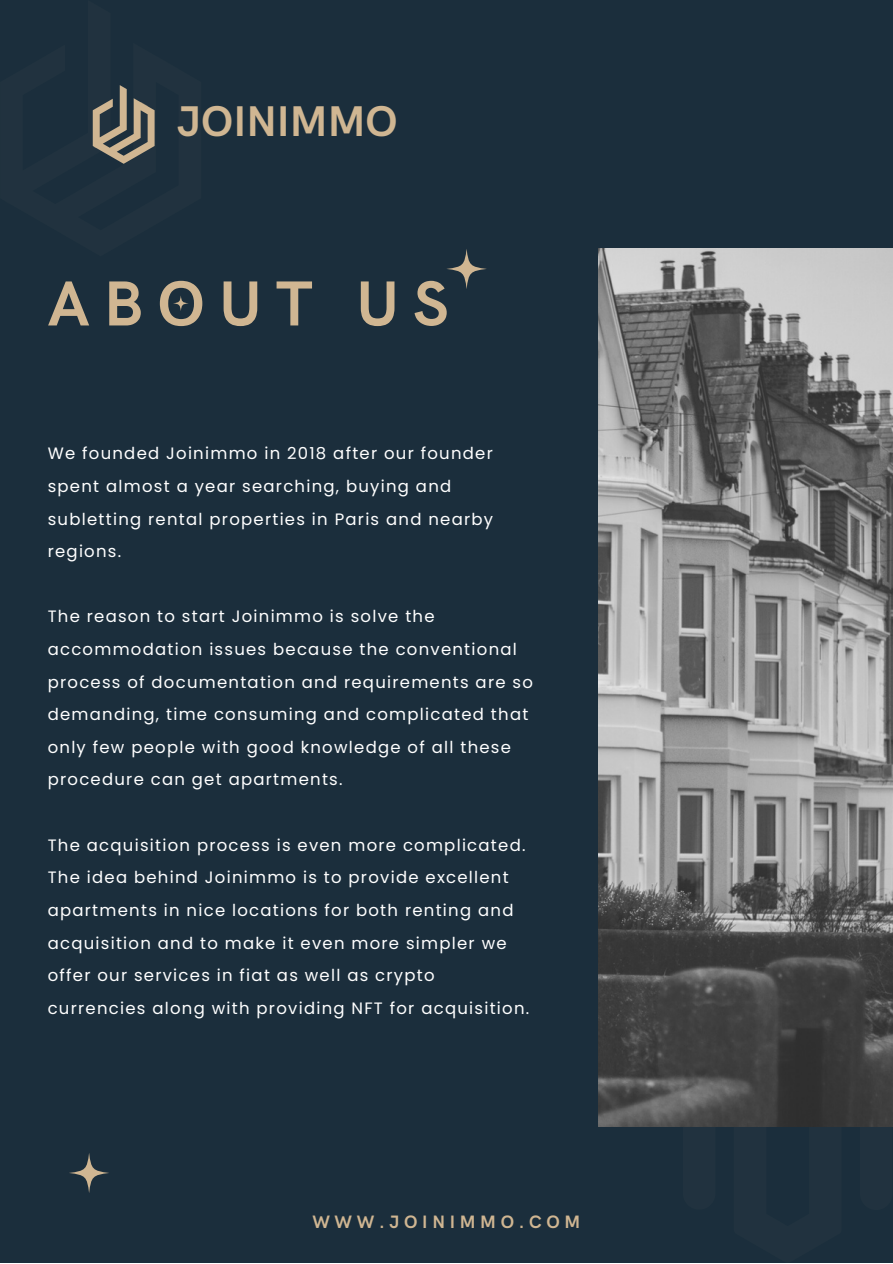
<style>
.page{position:relative;width:893px;height:1264px;background:#fff}
.page>*{position:absolute;margin:0;border:0;box-sizing:border-box;transform-origin:0 0}
.t1{font:700 63.75px "HK Grotesk Pro";letter-spacing:.22em;color:#d0b692}
.t2{font:700 43.05px "HK Grotesk Pro";color:#d0b692}
.t3{font:700 18px "HK Grotesk Pro";letter-spacing:.26em;color:#d0b692}
.t4{font:16.5px/32.5px "Poppins";letter-spacing:.075em;color:#fff}
</style>
<div class="page">
<div style="left:0;top:0;width:892px;height:1262px;background:#1b2e3c"></div>
<svg style="left:683px;top:1126px;width:209px;height:1px"></svg>
<img style="left:598px;top:249px;width:294px;height:877px">
<svg style="left:173px;top:296px;width:15px;height:15px"></svg>
<svg style="left:447px;top:249px;width:40px;height:40px"></svg>
<svg style="left:69px;top:1153px;width:40px;height:40px"></svg>
<svg style="left:93px;top:85px;width:62px;height:79px"></svg>
<h2 class="t2" style="left:177px;top:97px;width:222px">JOINIMMO</h2>
<h1 class="t1" style="left:48px;top:268px;width:402px">ABOUT US</h1>
<p class="t4" style="left:48px;top:437px;width:447px">We founded Joinimmo in 2018 after our founder spent almost a year searching, buying and subletting rental properties in Paris and nearby regions.</p>
<p class="t4" style="left:48px;top:600px;width:486px">The reason to start Joinimmo is solve the accommodation issues because the conventional process of documentation and requirements are so demanding, time consuming and complicated that only few people with good knowledge of all these procedure can get apartments.</p>
<p class="t4" style="left:48px;top:828px;width:483px">The acquisition process is even more complicated.<br>The idea behind Joinimmo is to provide excellent apartments in nice locations for both renting and acquisition and to make it even more simpler we offer our services in fiat as well as crypto currencies along with providing NFT for acquisition.</p>
<p class="t3" style="left:312px;top:1211px;width:269px">WWW.JOINIMMO.COM</p>
</div>
